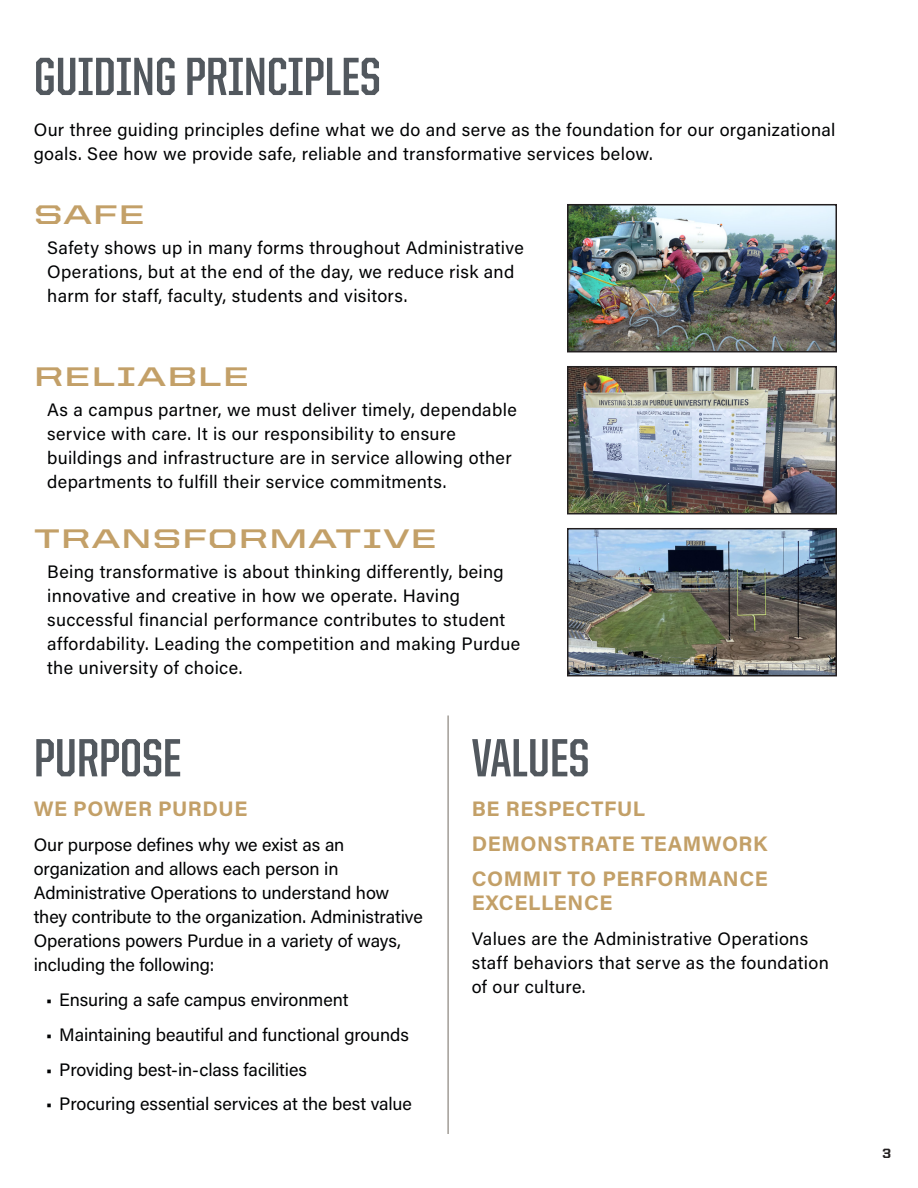
<style>
.page{position:relative;width:918px;height:1188px;background:#fff}
.page>*{position:absolute;margin:0;border:0;box-sizing:border-box;transform-origin:0 0}
.t1{font:700 54px "United Sans Cond";letter-spacing:-.005em;color:#52585e}
.Proof_point_2_-_United_Sans_28{font:700 27px "United Sans Ext";letter-spacing:.02em;color:#c3a068}
.paragraph{font:700 21px/24px "Acumin Pro";letter-spacing:.025em;color:#c3a068}
.paragraph-2{font:18px/24px "Acumin Pro";letter-spacing:.015em;color:#010203}
.paragraph-3{font:18px/24px "Acumin Pro";letter-spacing:-.01em;color:#010203}
.body_text{font:18px/24px "Acumin Pro";letter-spacing:.02em;color:#010203}
.paragraph-4{font:18px "Acumin Pro";letter-spacing:-.005em;color:#010203}
.t2{font:800 13.5px "United Sans Reg";color:#231f20}
</style>
<div class="page">
<img style="left:570px;top:531px;width:264px;height:142px">
<div style="left:567px;top:528px;width:270px;height:148px;border:2px solid #231f20"></div>
<img style="left:570px;top:207px;width:264px;height:142px">
<div style="left:567px;top:204px;width:270px;height:148px;border:2px solid #231f20"></div>
<img style="left:570px;top:369px;width:264px;height:142px">
<div style="left:567px;top:366px;width:270px;height:148px;border:2px solid #231f20"></div>
<hr style="left:447px;top:716px;width:2px;height:418px;background:#a19d97">
<h2 class="t1" style="left:34px;top:49px;width:348px">GUIDING PRINCIPLES</h2>
<p class="body_text" style="left:34px;top:117px;width:803px">Our three guiding principles define what we do and serve as the foundation for our organizational goals. See how we provide safe, reliable and transformative services below.</p>
<p class="Proof_point_2_-_United_Sans_28" style="left:34px;top:199px;width:113px">SAFE</p>
<p class="paragraph-2" style="left:47px;top:235px;width:478px">Safety shows up in many forms throughout Administrative<br>Operations, but at the end of the day, we reduce risk and harm for staff, faculty, students and visitors.</p>
<p class="Proof_point_2_-_United_Sans_28" style="left:34px;top:361px;width:217px">RELIABLE</p>
<p class="paragraph-2" style="left:47px;top:397px;width:471px">As a campus partner, we must deliver timely, dependable service with care. It is our responsibility to ensure buildings and infrastructure are in service allowing other departments to fulfill their service commitments.</p>
<p class="Proof_point_2_-_United_Sans_28" style="left:34px;top:523px;width:405px">TRANSFORMATIVE</p>
<p class="paragraph-2" style="left:47px;top:559px;width:474px">Being transformative is about thinking differently, being innovative and creative in how we operate. Having successful financial performance contributes to student affordability. Leading the competition and making Purdue the university of choice.</p>
<h2 class="t1" style="left:34px;top:730px;width:149px">PURPOSE</h2>
<p class="paragraph" style="left:34px;top:796px;width:215px">WE POWER PURDUE</p>
<p class="paragraph-3" style="left:34px;top:832px;width:391px">Our purpose defines why we exist as an organization and allows each person in Administrative Operations to understand how they contribute to the organization. Administrative Operations powers Purdue in a variety of ways, including the following:</p>
<p class="paragraph-3" style="left:46px;top:987px;width:304px">• Ensuring a safe campus environment</p>
<p class="paragraph-3" style="left:46px;top:1022px;width:365px">• Maintaining beautiful and functional grounds</p>
<p class="paragraph-3" style="left:46px;top:1057px;width:263px">• Providing best-in-class facilities</p>
<p class="paragraph-4" style="left:46px;top:1092px;width:368px">• Procuring essential services at the best value</p>
<h2 class="t1" style="left:472px;top:730px;width:119px">VALUES</h2>
<p class="paragraph" style="left:472px;top:796px;width:175px">BE RESPECTFUL</p>
<p class="paragraph" style="left:472px;top:831px;width:297px">DEMONSTRATE TEAMWORK</p>
<p class="paragraph" style="left:472px;top:866px;width:298px">COMMIT TO PERFORMANCE<br>EXCELLENCE</p>
<p class="paragraph-2" style="left:472px;top:926px;width:338px">Values are the Administrative Operations</p>
<p class="paragraph-2" style="left:472px;top:950px;width:359px">staff behaviors that serve as the foundation</p>
<p class="paragraph-2" style="left:472px;top:974px;width:115px">of our culture.</p>
<p class="t2" style="left:882px;top:1146px;width:10px">3</p>
</div>
